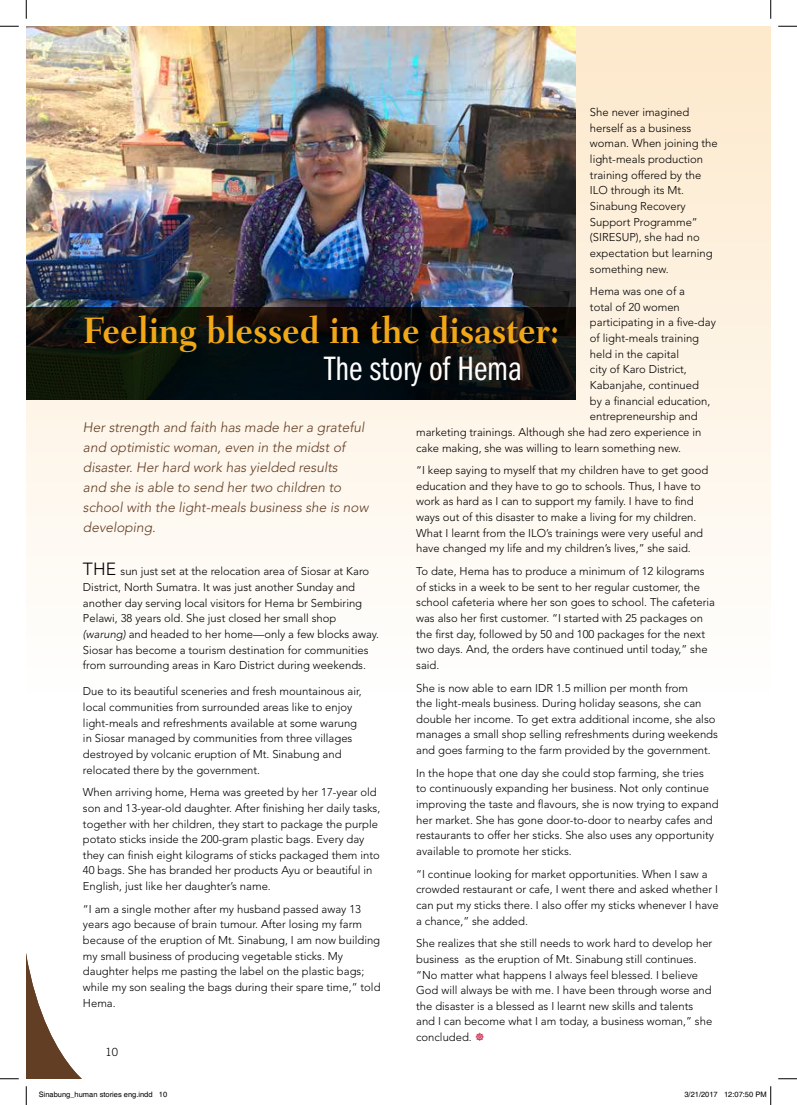
<style>
.page{position:relative;width:797px;height:1105px;background:#fff}
.page>*{position:absolute;margin:0;border:0;box-sizing:border-box;transform-origin:0 0}
.t1{font:700 37.5px "Fairfield LH";letter-spacing:-.01em;color:#f2a717;scale:.92 1}
.t2{font:35px "Franklin Gothic Book Cmpr";color:#fff}
.t3{font:italic 300 13.75px/20px "Avenir";color:#623e24}
.t4{font:300 11.25px/15.6px "Avenir";color:#000}
.t5{font:300 11.25px "Trade Gothic";color:#000}
.t6{font:7.5px "Helvetica";color:#000}
.s1{font-size:17.5px}
.s2{font-style:italic}
</style>
<div class="page">
<div style="left:26px;top:26px;width:744px;height:666px;background:linear-gradient(to bottom,#fde9cb,#fefefe)"></div>
<svg style="left:26px;top:953px;width:56px;height:126px"></svg>
<img style="left:26px;top:26px;width:550px;height:281px">
<svg style="left:26px;top:307px;width:550px;height:92px;background:#0c100d"></svg>
<svg style="left:0;top:25px;width:19px;height:2px"></svg>
<svg style="left:778px;top:25px;width:19px;height:2px"></svg>
<svg style="left:0;top:1078px;width:19px;height:1px"></svg>
<svg style="left:778px;top:1078px;width:19px;height:1px"></svg>
<svg style="left:25px;top:0;width:2px;height:19px"></svg>
<svg style="left:25px;top:1086px;width:2px;height:19px"></svg>
<svg style="left:770px;top:0;width:1px;height:19px"></svg>
<svg style="left:770px;top:1086px;width:1px;height:19px"></svg>
<p class="t4" style="left:590px;top:105px;width:129px">She never imagined herself as a business woman. When joining the light-meals production training offered by the<br>ILO through its Mt.<br>Sinabung Recovery<br>Support Programme” (SIRESUP), she had no expectation but learning something new.</p>
<p class="t4" style="left:590px;top:284px;width:97px">Hema was one of a</p>
<p class="t4" style="left:590px;top:299px;width:91px">total of 20 women</p>
<p class="t4" style="left:590px;top:315px;width:127px">participating in a five-day</p>
<p class="t4" style="left:590px;top:330px;width:111px">of light-meals training</p>
<p class="t4" style="left:590px;top:346px;width:91px">held in the capital</p>
<p class="t4" style="left:590px;top:362px;width:98px">city of Karo District,</p>
<p class="t4" style="left:590px;top:377px;width:111px">Kabanjahe, continued</p>
<p class="t4" style="left:590px;top:393px;width:122px">by a financial education,</p>
<p class="t4" style="left:590px;top:409px;width:109px">entrepreneurship and</p>
<p class="t4" style="left:416px;top:424px;width:287px">marketing trainings. Although she had zero experience in</p>
<p class="t4" style="left:416px;top:440px;width:266px">cake making, she was willing to learn something new.</p>
<p class="t4" style="left:416px;top:463px;width:294px">“I keep saying to myself that my children have to get good education and they have to go to schools. Thus, I have to work as hard as I can to support my family. I have to find ways out of this disaster to make a living for my children.<br>What I learnt from the ILO’s trainings were very useful and have changed my life and my children’s lives,” she said.</p>
<p class="t4" style="left:416px;top:563px;width:300px">To date, Hema has to produce a minimum of 12 kilograms of sticks in a week to be sent to her regular customer, the school cafeteria where her son goes to school. The cafeteria was also her first customer. “I started with 25 packages on the first day, followed by 50 and 100 packages for the next two days. And, the orders have continued until today,” she said.</p>
<p class="t4" style="left:416px;top:680px;width:303px">She is now able to earn IDR 1.5 million per month from<br>the light-meals business. During holiday seasons, she can double her income. To get extra additional income, she also manages a small shop selling refreshments during weekends and goes farming to the farm provided by the government.</p>
<p class="t4" style="left:416px;top:765px;width:304px">In the hope that one day she could stop farming, she tries<br>to continuously expanding her business. Not only continue improving the taste and flavours, she is now trying to expand her market. She has gone door-to-door to nearby cafes and restaurants to offer her sticks. She also uses any opportunity available to promote her sticks.</p>
<p class="t4" style="left:416px;top:866px;width:304px">“I continue looking for market opportunities. When I saw a crowded restaurant or cafe, I went there and asked whether I can put my sticks there. I also offer my sticks whenever I have a chance,” she added.</p>
<p class="t4" style="left:416px;top:935px;width:298px">She realizes that she still needs to work hard to develop her business as the eruption of Mt. Sinabung still continues. “No matter what happens I always feel blessed. I believe God will always be with me. I have been through worse and the disaster is a blessed as I learnt new skills and talents and I can become what I am today, a business woman,” she concluded.</p>
<h1 class="t1" style="left:83px;top:309px;width:520px">Feeling blessed in the disaster:</h1>
<h2 class="t2" style="left:324px;top:349px;width:199px">The story of Hema</h2>
<p class="t3" style="left:83px;top:417px;width:287px">Her strength and faith has made her a grateful and optimistic woman, even in the midst of disaster. Her hard work has yielded results<br>and she is able to send her two children to school with the light-meals business she is now developing.</p>
<p class="t4" style="left:83px;top:564px;width:297px"><span class="s1">THE</span> sun just set at the relocation area of Siosar at Karo District, North Sumatra. It was just another Sunday and another day serving local visitors for Hema br Sembiring Pelawi, 38 years old. She just closed her small shop <span class="s2">(warung)</span> and headed to her home—only a few blocks away.<br>Siosar has become a tourism destination for communities from surrounding areas in Karo District during weekends.</p>
<p class="t4" style="left:83px;top:684px;width:280px">Due to its beautiful sceneries and fresh mountainous air, local communities from surrounded areas like to enjoy light-meals and refreshments available at some warung in Siosar managed by communities from three villages destroyed by volcanic eruption of Mt. Sinabung and relocated there by the government.</p>
<p class="t4" style="left:83px;top:785px;width:299px">When arriving home, Hema was greeted by her 17-year old son and 13-year-old daughter. After finishing her daily tasks, together with her children, they start to package the purple potato sticks inside the 200-gram plastic bags. Every day they can finish eight kilograms of sticks packaged them into 40 bags. She has branded her products Ayu or beautiful in English, just like her daughter’s name.</p>
<p class="t4" style="left:83px;top:901px;width:299px">“I am a single mother after my husband passed away 13 years ago because of brain tumour. After losing my farm because of the eruption of Mt. Sinabung, I am now building my small business of producing vegetable sticks. My daughter helps me pasting the label on the plastic bags; while my son sealing the bags during their spare time,” told Hema.</p>
<p class="t5" style="left:105px;top:1045px;width:14px">10</p>
<p class="t6" style="left:39px;top:1090px;width:130px">Sinabung_human stories eng.indd 10</p>
<p class="t6" style="left:684px;top:1090px;width:84px">3/21/2017 12:07:50 PM</p>
</div>
